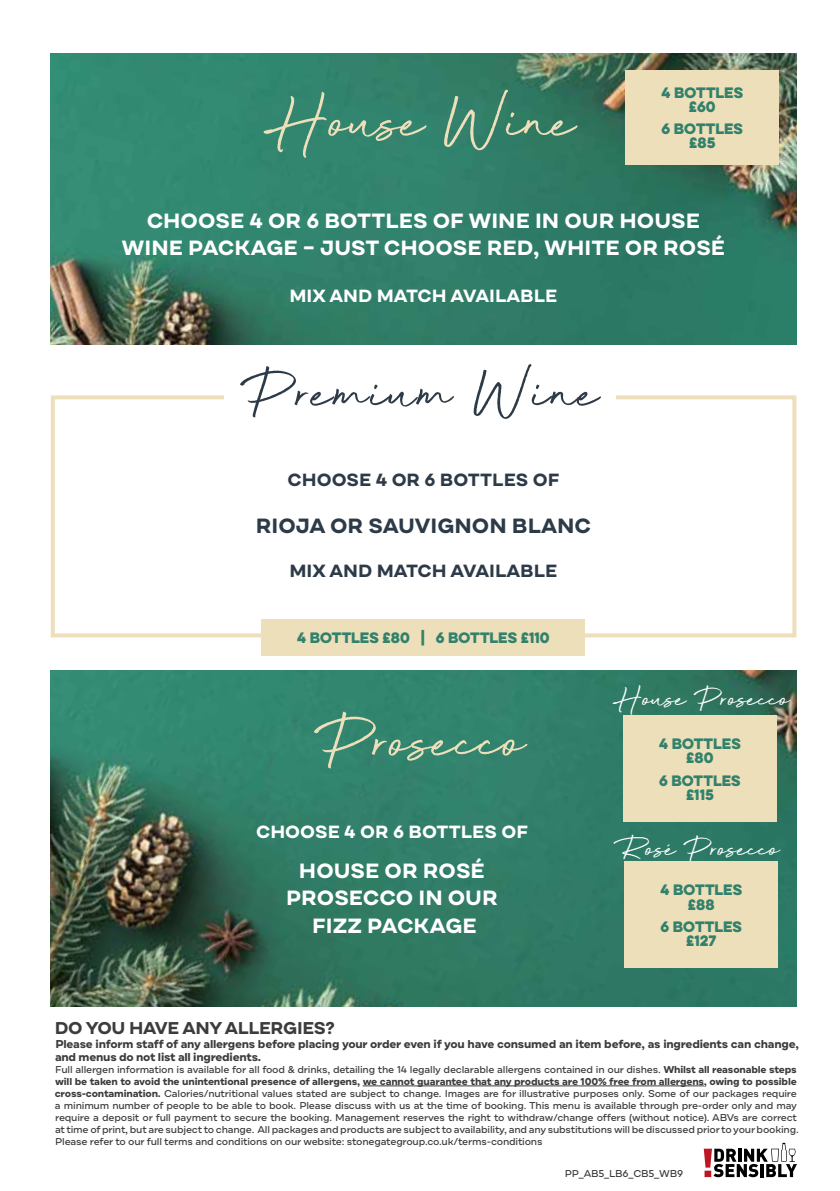
<style>
.page{position:relative;width:840px;height:1191px;background:#fff}
.page>*{position:absolute;margin:0;border:0;box-sizing:border-box;transform-origin:0 0}
.t1{font:78px "Beyond Infinity";color:#eddfb9}
.t2{font:70.4px "Beyond Infinity";letter-spacing:.03em;color:#2d3a48}
.t3{font:35.4px "Beyond Infinity";color:#fff}
.t4{font:22.4px "Ranget";color:#fff}
.t5{font:700 20.6px/27.4px "Draft A";color:#fff;text-align:center}
.t6{font:700 20.6px "Draft A";color:#2d3a48}
.t7{font:700 17.6px "Draft A";color:#2d3a48}
.t8{font:700 17.6px "Draft A";color:#fff}
.t9{font:700 17px "Draft A";letter-spacing:-.02em;color:#3c3c3b}
.t10{font:13.6px/14.2px "Eveleth Clean";letter-spacing:.005em;color:#32816c;text-align:center}
.t11{font:700 11.4px/12.8px "Draft A";letter-spacing:-.02em;color:#3c3c3b}
.t12{font:500 10px/12px "Draft A";letter-spacing:-.02em;color:#3c3c3b}
.s1{font-weight:700}
</style>
<div class="page">
<div style="left:51px;top:395px;width:745px;height:242px;border:4px solid #eddfb9"></div>
<div style="left:262px;top:619px;width:322px;height:37px;background:#eddfb9"></div>
<div style="left:224px;top:363px;width:391px;height:59px;background:#fff"></div>
<img style="left:51px;top:53px;width:744px;height:291px">
<div style="left:625px;top:70px;width:153px;height:94px;background:#eddfb9"></div>
<img style="left:51px;top:670px;width:744px;height:336px">
<div style="left:622px;top:715px;width:154px;height:106px;background:#eddfb9"></div>
<div style="left:624px;top:862px;width:153px;height:106px;background:#eddfb9"></div>
<hr style="left:362px;top:1085px;width:341px;height:1px;background:#3c3c3b">
<svg style="left:703px;top:1142px;width:93px;height:35px"></svg>
<h1 class="t1" style="left:265px;top:81px;width:311px">House Wine</h1>
<h3 class="t10" style="left:661px;top:85px;width:83px">4 BOTTLES £60</h3>
<h3 class="t10" style="left:661px;top:121px;width:83px">6 BOTTLES £85</h3>
<h3 class="t5" style="left:121px;top:207px;width:604px">CHOOSE 4 OR 6 BOTTLES OF WINE IN OUR HOUSE<br>WINE PACKAGE – JUST CHOOSE RED, WHITE OR ROSÉ</h3>
<h3 class="t8" style="left:289px;top:284px;width:269px">MIX AND MATCH AVAILABLE</h3>
<h2 class="t2" style="left:241px;top:356px;width:358px">Premium Wine</h2>
<h3 class="t7" style="left:287px;top:468px;width:273px">CHOOSE 4 OR 6 BOTTLES OF</h3>
<h3 class="t6" style="left:255px;top:512px;width:336px">RIOJA OR SAUVIGNON BLANC</h3>
<h3 class="t7" style="left:289px;top:560px;width:269px">MIX AND MATCH AVAILABLE</h3>
<h3 class="t10" style="left:297px;top:630px;width:254px">4 BOTTLES £80 | 6 BOTTLES £110</h3>
<h1 class="t1" style="left:315px;top:700px;width:210px">Prosecco</h1>
<h3 class="t8" style="left:256px;top:820px;width:273px">CHOOSE 4 OR 6 BOTTLES OF</h3>
<h3 class="t5" style="left:286px;top:857px;width:213px">HOUSE OR ROSÉ<br>PROSECCO IN OUR<br>FIZZ PACKAGE</h3>
<h3 class="t3" style="left:613px;top:680px;width:177px">House Prosecco</h3>
<h3 class="t10" style="left:658px;top:736px;width:83px">4 BOTTLES £80</h3>
<h3 class="t10" style="left:658px;top:773px;width:83px">6 BOTTLES £115</h3>
<h3 class="t3" style="left:619px;top:829px;width:161px">Rose Prosecco</h3>
<h3 class="t4" style="left:666px;top:841px;width:6px">´</h3>
<h3 class="t10" style="left:660px;top:882px;width:83px">4 BOTTLES £88</h3>
<h3 class="t10" style="left:660px;top:919px;width:83px">6 BOTTLES £127</h3>
<h3 class="t9" style="left:55px;top:1017px;width:281px">DO YOU HAVE ANY ALLERGIES?</h3>
<p class="t11" style="left:55px;top:1037px;width:744px">Please inform staff of any allergens before placing your order even if you have consumed an item before, as ingredients can change, and menus do not list all ingredients.</p>
<p class="t12" style="left:55px;top:1063px;width:745px">Full allergen information is available for all food &amp; drinks, detailing the 14 legally declarable allergens contained in our dishes. <span class="s1">Whilst all reasonable steps will be taken to avoid the unintentional presence of allergens, we cannot guarantee that any products are 100% free from allergens, owing to possible cross-contamination.</span> Calories/nutritional values stated are subject to change. Images are for illustrative purposes only. Some of our packages require a minimum number of people to be able to book. Please discuss with us at the time of booking. This menu is available through pre-order only and may require a deposit or full payment to secure the booking. Management reserves the right to withdraw/change offers (without notice). ABVs are correct at time of print, but are subject to change. All packages and products are subject to availability, and any substitutions will be discussed prior to your booking.<br>Please refer to our full terms and conditions on our website: stonegategroup.co.uk/terms-conditions</p>
<p class="t12" style="left:564px;top:1167px;width:120px">PP_AB5_LB6_CB5_WB9</p>
</div>
